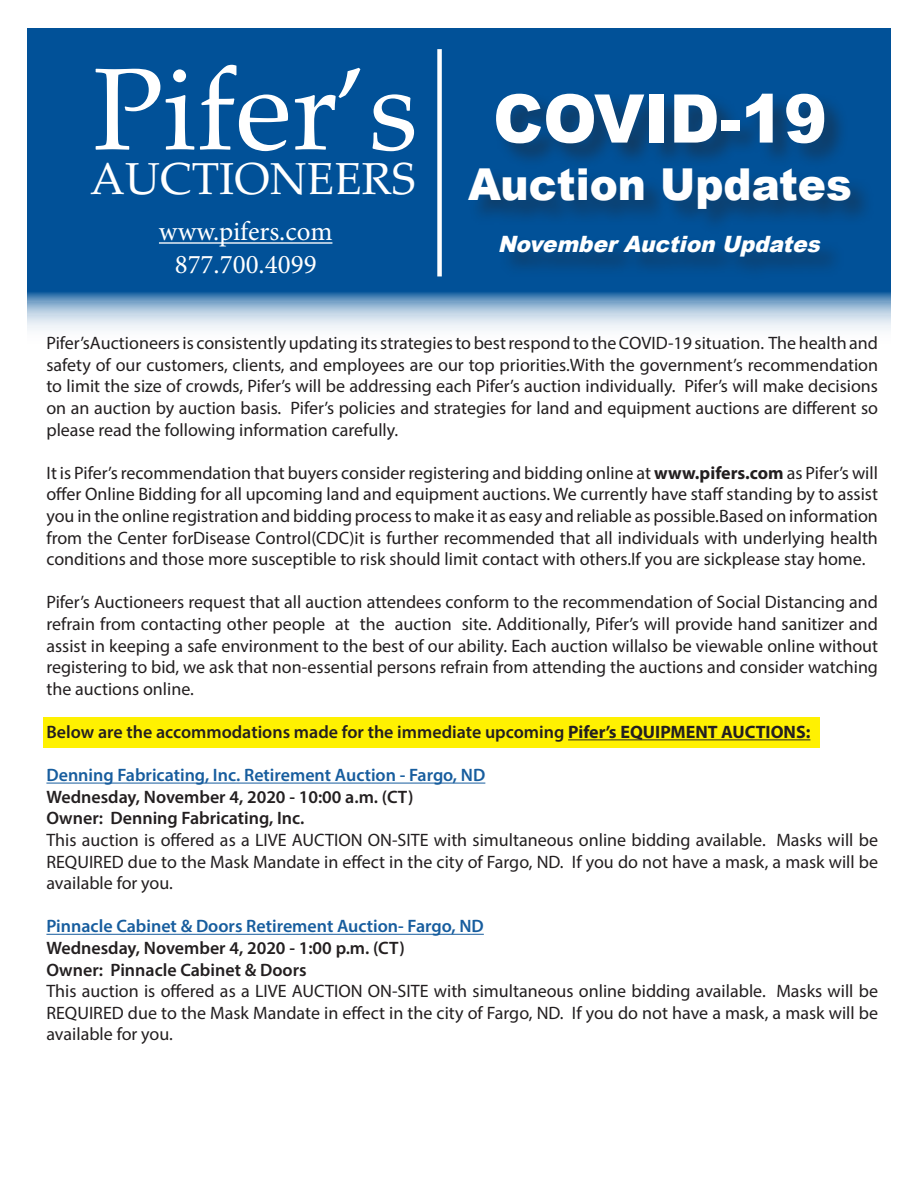
<style>
.page{position:relative;width:918px;height:1188px;background:#fff}
.page>*{position:absolute;margin:0;border:0;box-sizing:border-box;transform-origin:0 0}
.t1{font:116.7px "Palatino Linotype";color:#fff}
.t2{font:900 67.2px "Arial";color:#fff;scale:.96 1}
.t3{font:44.85px "Palatino Linotype";color:#fff}
.t4{font:900 43.95px "Arial";color:#fff;scale:.96 1}
.t5{font:27px/32.4px "Minion Pro";color:#fff;text-align:center}
.t6{font:italic 900 22.5px "Arial";color:#fff;scale:.96 1}
.t7{font:18px/21.6px "Myriad Pro";color:#231f20;text-align:justify}
.t8{font:600 18px/21.6px "Myriad Pro";color:#231f20}
.t9{font:600 18px "Myriad Pro";color:#175d9e}
.s1{font-weight:700}
</style>
<div class="page">
<div style="left:43px;top:717px;width:777px;height:31px;background:#fff101"></div>
<hr style="left:568px;top:739px;width:242px;height:1px;background:#231f20">
<hr style="left:46px;top:783px;width:439px;height:1px;background:#175d9e">
<hr style="left:46px;top:934px;width:438px;height:1px;background:#175d9e">
<svg style="left:27px;top:28px;width:864px;height:302px;background:#1e64a3"></svg>
<div style="left:468px;top:92px;width:408px;height:143px;background:#231f20;opacity:.45"></div>
<div style="left:499px;top:236px;width:346px;height:46px;background:#231f20;opacity:.45"></div>
<div style="left:437px;top:49px;width:5px;height:227px;background:#fff"></div>
<hr style="left:159px;top:242px;width:173px;height:2px;background:#fff">
<h1 class="t1" style="left:93px;top:27px;width:327px">Pifer’s</h1>
<h3 class="t3" style="left:90px;top:147px;width:327px">AUCTIONEERS</h3>
<h3 class="t5" style="left:159px;top:216px;width:175px">www.pifers.com<br>877.700.4099</h3>
<h2 class="t2" style="left:493px;top:70px;width:349px">COVID-19</h2>
<h3 class="t4" style="left:468px;top:153px;width:401px">Auction Updates</h3>
<p class="t6" style="left:498px;top:228px;width:345px">NovemberAuction Updates</p>
<p class="t7" style="left:46px;top:332px;width:833px">Pifer’sAuctioneers is consistently updating its strategies to best respond to the COVID-19 situation. The health and safety of our customers, clients, and employees are our top priorities.With the government’s recommendation to limit the size of crowds, Pifer’s will be addressing each Pifer’s auction individually. Pifer’s will make decisions on an auction by auction basis. Pifer’s policies and strategies for land and equipment auctions are different so please read the following information carefully.</p>
<p class="t7" style="left:46px;top:462px;width:833px">It is Pifer’s recommendation that buyers consider registering and bidding online at <span class="s1">www.pifers.com</span> as Pifer’s will offer Online Bidding for all upcoming land and equipment auctions. We currently have staff standing by to assist you in the online registration and bidding process to make it as easy and reliable as possible.Based on information from the Center forDisease Control(CDC)it is further recommended that all individuals with underlying health conditions and those more susceptible to risk should limit contact with others.If you are sickplease stay home.</p>
<p class="t7" style="left:46px;top:591px;width:833px">Pifer’s Auctioneers request that all auction attendees conform to the recommendation of Social Distancing and refrain from contacting other people at the auction site. Additionally, Pifer’s will provide hand sanitizer and assist in keeping a safe environment to the best of our ability. Each auction willalso be viewable online without registering to bid, we ask that non-essential persons refrain from attending the auctions and consider watching the auctions online.</p>
<p class="t8" style="left:46px;top:721px;width:765px">Below are the accommodations made for the immediate upcoming <span class="s1">Pifer’s EQUIPMENT AUCTIONS:</span></p>
<p class="t9" style="left:46px;top:764px;width:440px">Denning Fabricating, Inc. Retirement Auction - Fargo, ND</p>
<p class="t8" style="left:46px;top:786px;width:369px">Wednesday, November 4, 2020 - 10:00 a.m. (CT)<br>Owner: Denning Fabricating, Inc.</p>
<p class="t7" style="left:46px;top:829px;width:833px">This auction is offered as a LIVE AUCTION ON-SITE with simultaneous online bidding available. Masks will be REQUIRED due to the Mask Mandate in effect in the city of Fargo, ND. If you do not have a mask, a mask will be available for you.</p>
<p class="t9" style="left:46px;top:915px;width:439px">Pinnacle Cabinet &amp; Doors Retirement Auction- Fargo, ND</p>
<p class="t8" style="left:46px;top:937px;width:360px">Wednesday, November 4, 2020 - 1:00 p.m. (CT)<br>Owner: Pinnacle Cabinet &amp; Doors</p>
<p class="t7" style="left:46px;top:980px;width:833px">This auction is offered as a LIVE AUCTION ON-SITE with simultaneous online bidding available. Masks will be REQUIRED due to the Mask Mandate in effect in the city of Fargo, ND. If you do not have a mask, a mask will be available for you.</p>
</div>
